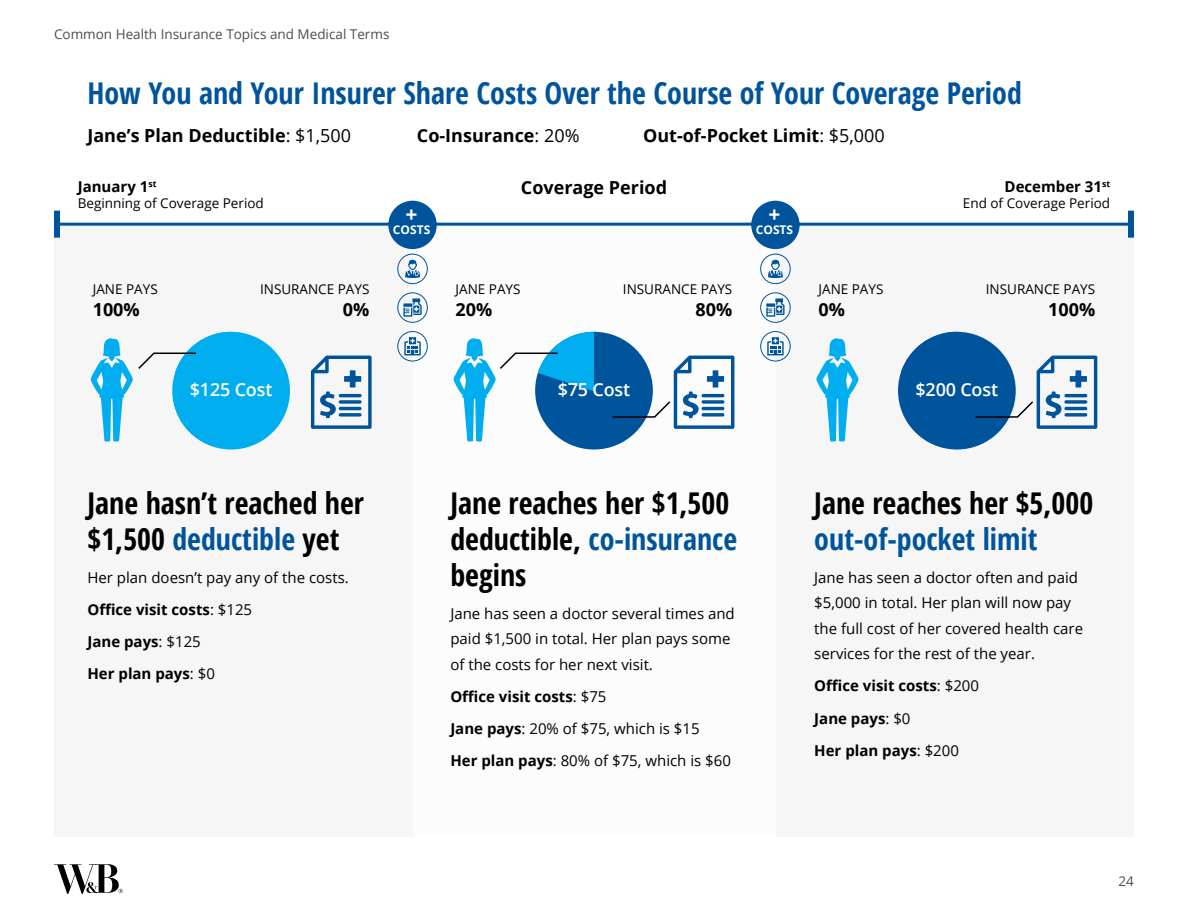
<style>
.page{position:relative;width:1188px;height:918px;background:#fff}
.page>*{position:absolute;margin:0;border:0;box-sizing:border-box;transform-origin:0 0}
.Rule_Space{font:700 condensed 30px/36px "Open Sans";color:#000}
.Rule_Space-2{font:700 condensed 30px "Open Sans";color:#00549c}
.t1{font:700 21px "Open Sans";color:#fff}
.t2{font:700 18px "Open Sans";color:#000}
.t3{font:600 18px "Open Sans";letter-spacing:-.01em;color:#fff}
.Paragraph_Style_1{font:15px/25.5px "Open Sans";color:#000}
.Paragraph_Style_1-2{font:700 15px "Open Sans";color:#000}
.t4{font:13.5px "Open Sans";color:#000}
.t5{font:13.5px "Open Sans";color:#4d4d4f}
.t6{font:700 12px "Open Sans";color:#fff}
.t7{font:700 8.7px "Open Sans";color:#000}
.s1{font-weight:400}
.s2{color:#00549c}
.s3{font-weight:700}
</style>
<div class="page">
<svg style="left:54px;top:864px;width:69px;height:30px"></svg>
<div style="left:54px;top:224px;width:1080px;height:613px;background:#f6f6f6"></div>
<div style="left:413px;top:224px;width:362px;height:613px;background:#fcfcfc"></div>
<svg style="left:816px;top:338px;width:43px;height:103px"></svg>
<hr style="left:57px;top:223px;width:1074px;height:3px;background:#00549c">
<div style="left:54px;top:211px;width:6px;height:27px;background:#00549c"></div>
<div style="left:1128px;top:211px;width:6px;height:27px;background:#00549c"></div>
<svg style="left:311px;top:356px;width:61px;height:73px"></svg>
<div style="left:172px;top:332px;width:118px;height:118px;background:#00aeef;border-radius:50%"></div>
<div style="left:535px;top:332px;width:118px;height:118px;background:#00549c;border-radius:50%"></div>
<div style="left:898px;top:332px;width:118px;height:118px;background:#00549c;border-radius:50%"></div>
<svg style="left:901px;top:332px;width:49px;height:40px"></svg>
<svg style="left:90px;top:332px;width:134px;height:109px"></svg>
<svg style="left:453px;top:332px;width:141px;height:109px"></svg>
<svg style="left:612px;top:356px;width:122px;height:73px"></svg>
<svg style="left:975px;top:356px;width:122px;height:73px"></svg>
<div style="left:388px;top:201px;width:49px;height:48px;background:#00549c;border-radius:50%"></div>
<svg style="left:405px;top:260px;width:15px;height:18px"></svg>
<div style="left:397px;top:254px;width:31px;height:30px;border:1px solid #00549c;border-radius:50%"></div>
<svg style="left:404px;top:337px;width:17px;height:18px"></svg>
<div style="left:397px;top:331px;width:31px;height:31px;border:1px solid #00549c;border-radius:50%"></div>
<svg style="left:403px;top:298px;width:19px;height:19px"></svg>
<div style="left:397px;top:292px;width:31px;height:31px;border:1px solid #00549c;border-radius:50%"></div>
<div style="left:751px;top:201px;width:49px;height:48px;background:#00549c;border-radius:50%"></div>
<svg style="left:768px;top:260px;width:15px;height:18px"></svg>
<div style="left:760px;top:254px;width:31px;height:30px;border:1px solid #00549c;border-radius:50%"></div>
<svg style="left:767px;top:337px;width:17px;height:18px"></svg>
<div style="left:760px;top:331px;width:31px;height:31px;border:1px solid #00549c;border-radius:50%"></div>
<svg style="left:766px;top:298px;width:19px;height:19px"></svg>
<div style="left:760px;top:292px;width:31px;height:31px;border:1px solid #00549c;border-radius:50%"></div>
<p class="t5" style="left:54px;top:25px;width:337px">Common Health Insurance Topics and Medical Terms</p>
<p class="Rule_Space-2" style="left:87px;top:72px;width:936px">How You and Your Insurer Share Costs Over the Course of Your Coverage Period</p>
<p class="t2" style="left:87px;top:123px;width:265px">Jane’s Plan Deductible<span class="s1">: $1,500</span></p>
<p class="t2" style="left:417px;top:123px;width:164px">Co-Insurance<span class="s1">: 20%</span></p>
<p class="Paragraph_Style_1-2" style="left:78px;top:176px;width:72px">January 1</p>
<p class="t2" style="left:521px;top:175px;width:148px">Coverage Period</p>
<p class="t2" style="left:643px;top:123px;width:243px">Out-of-Pocket Limit<span class="s1">: $5,000</span></p>
<p class="Paragraph_Style_1-2" style="left:1005px;top:176px;width:107px">December 31<sup>st</sup></p>
<p class="t4" style="left:963px;top:194px;width:149px">End of Coverage Period</p>
<p class="t7" style="left:148px;top:177px;width:10px">st</p>
<p class="t4" style="left:78px;top:194px;width:188px">Beginning of Coverage Period</p>
<p class="t1" style="left:406px;top:200px;width:13px">+</p>
<p class="t6" style="left:393px;top:222px;width:39px">COSTS</p>
<p class="t1" style="left:769px;top:200px;width:13px">+</p>
<p class="t6" style="left:756px;top:222px;width:39px">COSTS</p>
<p class="t4" style="left:93px;top:280px;width:66px">JANE PAYS</p>
<p class="t2" style="left:93px;top:297px;width:49px">100%</p>
<p class="t4" style="left:260px;top:280px;width:111px">INSURANCE PAYS</p>
<p class="t2" style="left:343px;top:297px;width:28px">0%</p>
<p class="t4" style="left:456px;top:280px;width:66px">JANE PAYS</p>
<p class="t2" style="left:456px;top:297px;width:38px">20%</p>
<p class="t4" style="left:623px;top:280px;width:111px">INSURANCE PAYS</p>
<p class="t2" style="left:696px;top:297px;width:38px">80%</p>
<p class="t4" style="left:819px;top:280px;width:66px">JANE PAYS</p>
<p class="t2" style="left:819px;top:297px;width:28px">0%</p>
<p class="t4" style="left:986px;top:280px;width:111px">INSURANCE PAYS</p>
<p class="t2" style="left:1048px;top:297px;width:49px">100%</p>
<p class="t3" style="left:190px;top:377px;width:84px">$125 Cost</p>
<p class="t3" style="left:558px;top:377px;width:74px">$75 Cost</p>
<p class="t3" style="left:916px;top:377px;width:84px">$200 Cost</p>
<p class="Rule_Space" style="left:87px;top:485px;width:278px">Jane hasn’t reached her $1,500 <span class="s2">deductible</span> yet</p>
<p class="Paragraph_Style_1" style="left:87px;top:564px;width:263px">Her plan doesn’t pay any of the costs.</p>
<p class="Paragraph_Style_1-2" style="left:87px;top:599px;width:166px">Office visit costs<span class="s1">: $125</span></p>
<p class="Paragraph_Style_1-2" style="left:87px;top:631px;width:115px">Jane pays<span class="s1">: $125</span></p>
<p class="Paragraph_Style_1-2" style="left:87px;top:663px;width:129px">Her plan pays<span class="s1">: $0</span></p>
<p class="Rule_Space" style="left:450px;top:485px;width:288px">Jane reaches her $1,500 deductible, <span class="s2">co-insurance </span>begins</p>
<p class="Paragraph_Style_1" style="left:450px;top:600px;width:286px">Jane has seen a doctor several times and paid $1,500 in total. Her plan pays some of the costs for her next visit.</p>
<p class="Paragraph_Style_1-2" style="left:450px;top:686px;width:158px">Office visit costs<span class="s1">: $75</span></p>
<p class="Paragraph_Style_1" style="left:450px;top:715px;width:251px"><span class="s3">Jane pays</span>: 20% of $75, which is $15</p>
<p class="Paragraph_Style_1" style="left:450px;top:748px;width:282px"><span class="s3">Her plan pays</span>: 80% of $75, which is $60</p>
<p class="Rule_Space" style="left:814px;top:485px;width:280px">Jane reaches her $5,000 <span class="s2">out-of-pocket limit</span></p>
<p class="Paragraph_Style_1" style="left:814px;top:564px;width:270px">Jane has seen a doctor often and paid $5,000 in total. Her plan will now pay the full cost of her covered health care services for the rest of the year.</p>
<p class="Paragraph_Style_1-2" style="left:814px;top:675px;width:166px">Office visit costs<span class="s1">: $200</span></p>
<p class="Paragraph_Style_1-2" style="left:814px;top:707px;width:98px">Jane pays<span class="s1">: $0</span></p>
<p class="Paragraph_Style_1-2" style="left:814px;top:740px;width:146px">Her plan pays<span class="s1">: $200</span></p>
<p class="t5" style="left:1119px;top:872px;width:17px">24</p>
</div>
